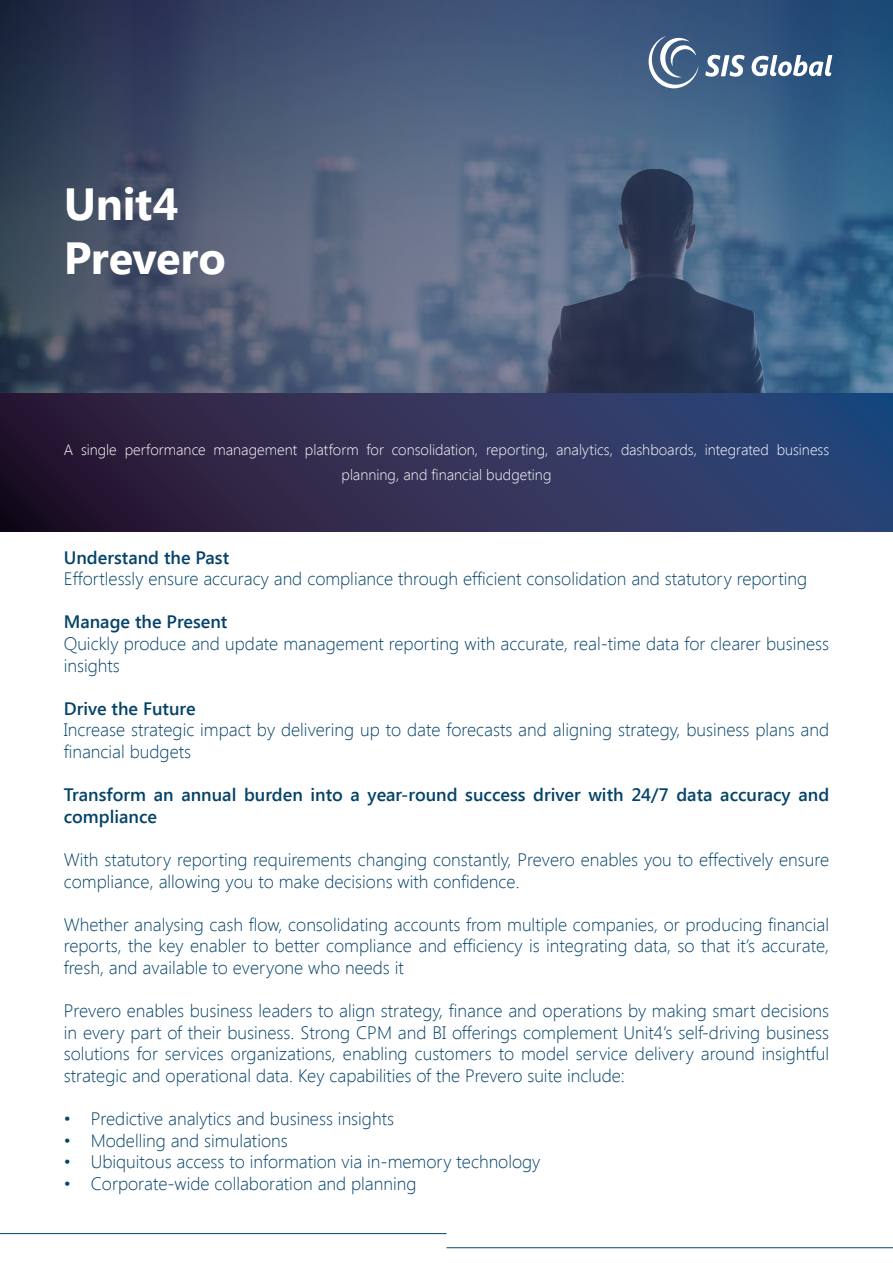
<style>
.page{position:relative;width:893px;height:1263px;background:#fff}
.page>*{position:absolute;margin:0;border:0;box-sizing:border-box;transform-origin:0 0}
.BIG_Title_M3{font:700 45px/54px "Segoe UI";letter-spacing:-.01em;color:#fff}
.t1{font:300 18px/21.6px "Segoe UI";color:#054369}
.t2{font:600 18px/21.6px "Segoe UI";color:#054369}
.BIG_Text{font:300 15px/25.5px "Segoe UI";color:#fff;text-align:center}
</style>
<div class="page">
<svg style="left:0;top:0;width:893px;height:394px;background:#455976"></svg>
<svg style="left:0;top:394px;width:893px;height:138px;background:#2e3056"></svg>
<svg style="left:648px;top:36px;width:51px;height:53px"></svg>
<svg style="left:705px;top:54px;width:40px;height:23px"></svg>
<svg style="left:751px;top:55px;width:81px;height:22px"></svg>
<hr style="left:0;top:1233px;width:446px;height:1px;background:#00456c">
<hr style="left:446px;top:1247px;width:447px;height:1px;background:#00456c">
<p class="BIG_Title_M3" style="left:64px;top:175px;width:164px">Unit4<br>Prevero</p>
<p class="BIG_Text" style="left:64px;top:436px;width:767px">A single performance management platform for consolidation, reporting, analytics, dashboards, integrated business planning, and financial budgeting</p>
<p class="t2" style="left:64px;top:545px;width:167px">Understand the Past</p>
<p class="t1" style="left:64px;top:567px;width:745px">Effortlessly ensure accuracy and compliance through efficient consolidation and statutory reporting</p>
<p class="t2" style="left:64px;top:610px;width:165px">Manage the Present</p>
<p class="t1" style="left:64px;top:632px;width:767px">Quickly produce and update management reporting with accurate, real-time data for clearer business insights</p>
<p class="t2" style="left:64px;top:697px;width:133px">Drive the Future</p>
<p class="t1" style="left:64px;top:718px;width:767px">Increase strategic impact by delivering up to date forecasts and aligning strategy, business plans and financial budgets</p>
<p class="t2" style="left:64px;top:783px;width:767px">Transform an annual burden into a year-round success driver with 24/7 data accuracy and compliance</p>
<p class="t1" style="left:64px;top:848px;width:767px">With statutory reporting requirements changing constantly, Prevero enables you to effectively ensure compliance, allowing you to make decisions with confidence.</p>
<p class="t1" style="left:64px;top:913px;width:767px;text-align:justify">Whether analysing cash flow, consolidating accounts from multiple companies, or producing financial reports, the key enabler to better compliance and efficiency is integrating data, so that it’s accurate, fresh, and available to everyone who needs it</p>
<p class="t1" style="left:64px;top:999px;width:767px;text-align:justify">Prevero enables business leaders to align strategy, finance and operations by making smart decisions in every part of their business. Strong CPM and BI offerings complement Unit4’s self-driving business solutions for services organizations, enabling customers to model service delivery around insightful strategic and operational data. Key capabilities of the Prevero suite include:</p>
<p class="t1" style="left:64px;top:1107px;width:332px">• Predictive analytics and business insights</p>
<p class="t1" style="left:64px;top:1129px;width:225px">• Modelling and simulations</p>
<p class="t1" style="left:64px;top:1150px;width:478px">• Ubiquitous access to information via in-memory technology</p>
<p class="t1" style="left:64px;top:1172px;width:354px">• Corporate-wide collaboration and planning</p>
</div>
